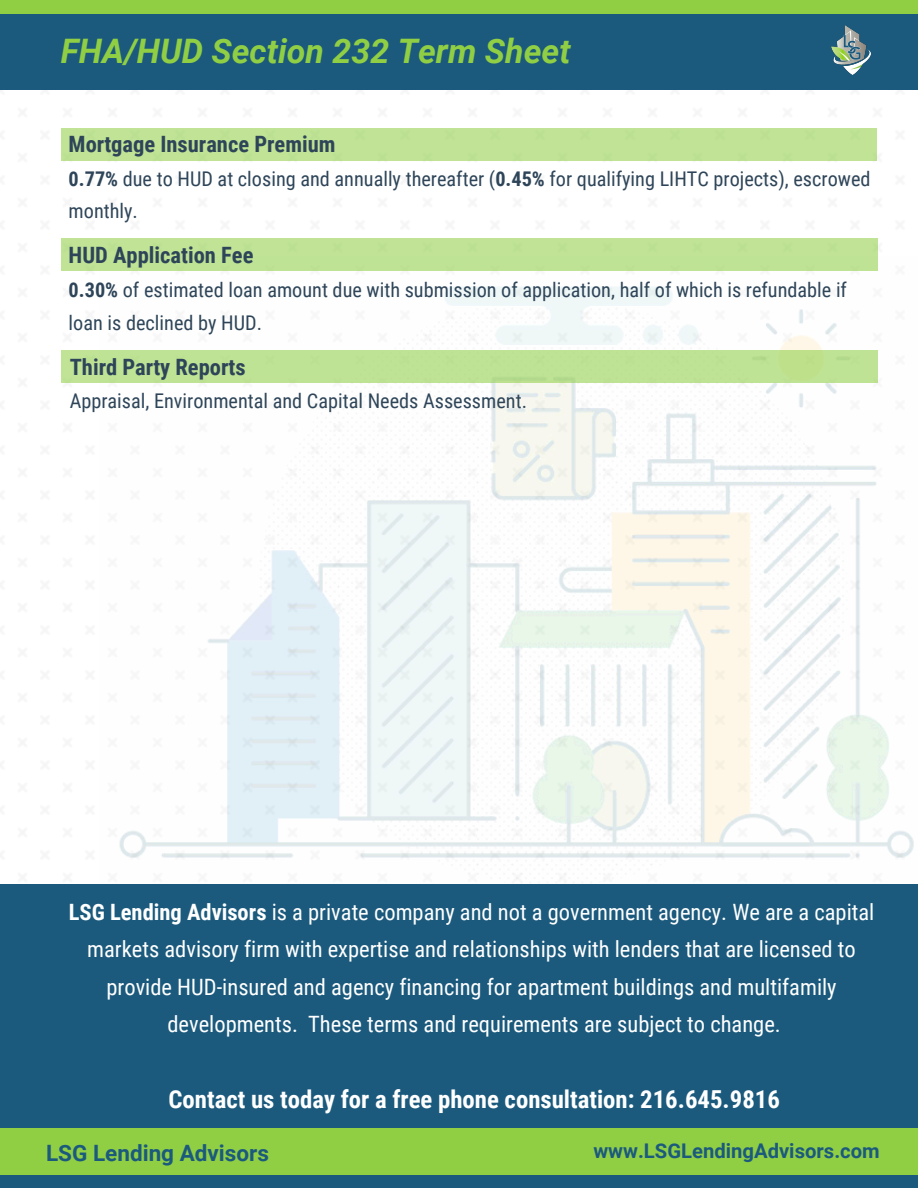
<style>
.page{position:relative;width:918px;height:1188px;background:#fff}
.page>*{position:absolute;margin:0;border:0;box-sizing:border-box;transform-origin:0 0}
.t1{font:italic 700 33.75px "Roboto";color:#90cf44}
.t2{font:700 24.75px "Roboto Condensed";color:#fff}
.t3{font:22.5px/37.2px "Roboto Condensed";color:#fff;text-align:center}
.t4{font:700 22.5px "Roboto Condensed";color:#2e4559}
.t5{font:700 22.5px "Roboto";color:#1b5a7d}
.t6{font:20.25px/32.7px "Roboto Condensed";color:#2e4559}
.t7{font:700 20.25px "Roboto";color:#1b5a7d}
.s1{font-weight:700}
</style>
<div class="page">
<img style="left:99px;top:287px;width:815px;height:595px">
<div style="left:0;top:0;width:918px;height:90px;background:#1b5a7d"></div>
<img style="left:831px;top:26px;width:40px;height:48px">
<div style="left:0;top:0;width:918px;height:13px;background:#90cf44"></div>
<div style="left:0;top:884px;width:918px;height:244px;background:#1b5a7d"></div>
<div style="left:0;top:1128px;width:918px;height:48px;background:#90cf44"></div>
<div style="left:0;top:1176px;width:918px;height:12px;background:#1b5a7d"></div>
<div style="left:61px;top:238px;width:817px;height:33px;background:#bfe394"></div>
<div style="left:61px;top:350px;width:817px;height:32px;background:#bfe394"></div>
<div style="left:61px;top:128px;width:815px;height:33px;background:#c0e395"></div>
<h1 class="t1" style="left:61px;top:27px;width:511px">FHA/HUD Section 232 Term Sheet</h1>
<p class="t4" style="left:69px;top:128px;width:268px">Mortgage Insurance Premium</p>
<p class="t6" style="left:69px;top:161px;width:803px"><span class="s1">0.77%</span> due to HUD at closing and annually thereafter (<span class="s1">0.45%</span> for qualifying LIHTC projects), escrowed monthly.</p>
<p class="t4" style="left:69px;top:239px;width:186px">HUD Application Fee</p>
<p class="t6" style="left:69px;top:273px;width:780px"><span class="s1">0.30%</span> of estimated loan amount due with submission of application, half of which is refundable if loan is declined by HUD.</p>
<p class="t4" style="left:70px;top:351px;width:177px">Third Party Reports</p>
<p class="t6" style="left:70px;top:384px;width:459px">Appraisal, Environmental and Capital Needs Assessment.</p>
<p class="t3" style="left:69px;top:893px;width:807px"><span class="s1">LSG Lending Advisors</span> is a private company and not a government agency. We are a capital markets advisory firm with expertise and relationships with lenders that are licensed to provide HUD-insured and agency financing for apartment buildings and multifamily developments. These terms and requirements are subject to change.</p>
<p class="t2" style="left:169px;top:1082px;width:613px">Contact us today for a free phone consultation: 216.645.9816</p>
<p class="t5" style="left:46px;top:1137px;width:224px">LSG Lending Advisors</p>
<p class="t7" style="left:593px;top:1136px;width:288px">www.LSGLendingAdvisors.com</p>
</div>
